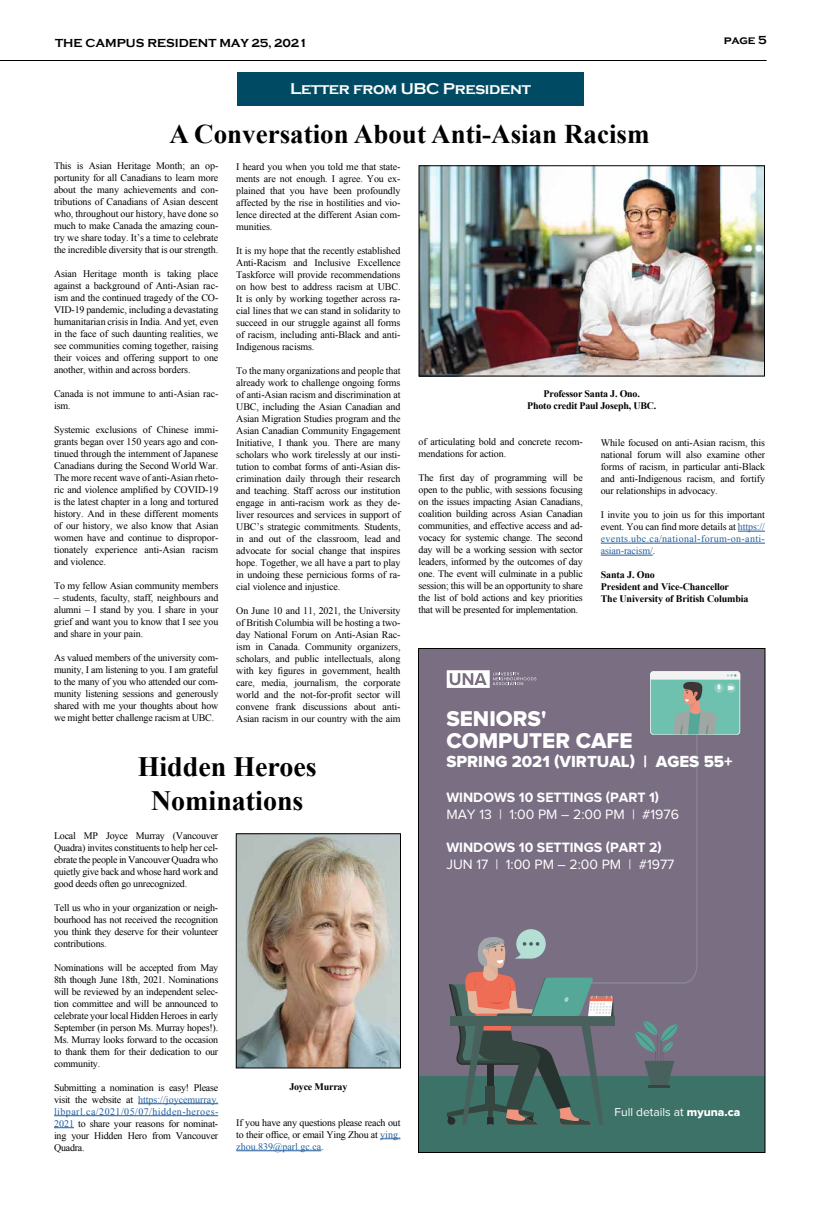
<style>
.page{position:relative;width:819px;height:1224px;background:#fff}
.page>*{position:absolute;margin:0;border:0;box-sizing:border-box;transform-origin:0 0}
.t1{font:700 28px/33.6px "Times New Roman";color:#000;text-align:center}
.t2{font:700 27px "Times New Roman";color:#000}
.t3{font:22.2px/22.8px "Proxima Nova Extrabld";color:#fff}
.t4{font:16.7px "Proxima Nova Extrabld";color:#fff}
.t5{font:700 16px "Copperplate Gothic";letter-spacing:-.02em;color:#fff}
.t6{font:14px "Proxima Nova";color:#fff}
.t7{font:700 14px "Proxima Nova";color:#fff}
.t8{font:700 12px "Copperplate Gothic";color:#000}
.t9{font:12px "Proxima Nova";color:#fff}
.t10{font:10px/12px "Times New Roman";letter-spacing:-.01em;color:#000;text-align:justify}
.t11{font:700 10px/12px "Times New Roman";letter-spacing:-.01em;color:#000;text-align:center}
.s1{color:#215e9e}
.s2{font-family:"Proxima Nova Extrabld"}
</style>
<div class="page">
<hr style="left:0;top:60px;width:767px;height:1px;background:#000">
<img style="left:420px;top:167px;width:343px;height:208px">
<div style="left:418px;top:165px;width:347px;height:212px;border:1px solid #000"></div>
<div style="left:237px;top:72px;width:346px;height:34px;background:#004b63"></div>
<svg style="left:738px;top:531px;width:27px;height:1px"></svg>
<hr style="left:601px;top:543px;width:164px;height:1px;background:#215e9e">
<hr style="left:601px;top:555px;width:52px;height:1px;background:#215e9e">
<hr style="left:138px;top:1103px;width:80px;height:1px;background:#215e9e">
<hr style="left:54px;top:1115px;width:164px;height:1px;background:#215e9e">
<svg style="left:54px;top:1127px;width:20px;height:1px"></svg>
<div style="left:418px;top:648px;width:347px;height:504px;background:#7a6e83"></div>
<div style="left:418px;top:1076px;width:347px;height:76px;background:#3c7267"></div>
<svg style="left:447px;top:670px;width:293px;height:455px"></svg>
<svg style="left:380px;top:1139px;width:20px;height:1px"></svg>
<hr style="left:236px;top:1151px;width:85px;height:1px;background:#215e9e">
<img style="left:238px;top:835px;width:161px;height:231px">
<div style="left:236px;top:833px;width:165px;height:235px;border:1px solid #000"></div>
<p class="t8" style="left:55px;top:37px;width:254px">THE CAMPUS RESIDENT MAY 25, 2021</p>
<p class="t8" style="left:724px;top:34px;width:44px">page 5</p>
<h3 class="t5" style="left:290px;top:80px;width:242px">Letter from UBC President</h3>
<h2 class="t2" style="left:169px;top:115px;width:482px">A Conversation About Anti-Asian Racism</h2>
<p class="t10" style="left:54px;top:160px;width:166px">This is Asian Heritage Month; an op&shy;portunity for all Canadians to learn more about the many achievements and con&shy;tributions of Canadians of Asian descent who, throughout our history, have done so much to make Canada the amazing coun&shy;try we share today. It’s a time to celebrate the incredible diversity that is our strength.</p>
<p class="t10" style="left:54px;top:268px;width:166px">Asian Heritage month is taking place against a background of Anti-Asian rac&shy;ism and the continued tragedy of the CO-VID-19 pandemic, including a devastating humanitarian crisis in India. And yet, even in the face of such daunting realities, we see communities coming together, raising their voices and offering support to one another, within and across borders.</p>
<p class="t10" style="left:54px;top:388px;width:166px">Canada is not immune to anti-Asian rac&shy;ism.</p>
<p class="t10" style="left:54px;top:424px;width:166px">Systemic exclusions of Chinese immi&shy;grants began over 150 years ago and con&shy;tinued through the internment of Japanese Canadians during the Second World War.<br>The more recent wave of anti-Asian rheto&shy;ric and violence amplified by COVID-19 is the latest chapter in a long and tortured history. And in these different moments of our history, we also know that Asian women have and continue to dispropor&shy;tionately experience anti-Asian racism and violence.</p>
<p class="t10" style="left:54px;top:580px;width:166px">To my fellow Asian community members</p>
<p class="t10" style="left:54px;top:592px;width:166px">– students, faculty, staff, neighbours and alumni – I stand by you. I share in your grief and want you to know that I see you and share in your pain.</p>
<p class="t10" style="left:54px;top:652px;width:166px">As valued members of the university com&shy;munity, I am listening to you. I am grateful to the many of you who attended our com&shy;munity listening sessions and generously shared with me your thoughts about how we might better challenge racism at UBC.</p>
<p class="t10" style="left:236px;top:160px;width:166px">I heard you when you told me that state&shy;ments are not enough. I agree. You ex&shy;plained that you have been profoundly affected by the rise in hostilities and vio&shy;lence directed at the different Asian com&shy;munities.</p>
<p class="t10" style="left:236px;top:244px;width:166px">It is my hope that the recently established Anti-Racism and Inclusive Excellence Taskforce will provide recommendations on how best to address racism at UBC.<br>It is only by working together across ra&shy;cial lines that we can stand in solidarity to succeed in our struggle against all forms of racism, including anti-Black and anti-Indigenous racisms.</p>
<p class="t10" style="left:236px;top:364px;width:166px">To the many organizations and people that already work to challenge ongoing forms of anti-Asian racism and discrimination at UBC, including the Asian Canadian and Asian Migration Studies program and the Asian Canadian Community Engagement Initiative, I thank you. There are many scholars who work tirelessly at our insti&shy;tution to combat forms of anti-Asian dis&shy;crimination daily through their research and teaching. Staff across our institution engage in anti-racism work as they de&shy;liver resources and services in support of UBC’s strategic commitments. Students, in and out of the classroom, lead and advocate for social change that inspires hope. Together, we all have a part to play in undoing these pernicious forms of ra&shy;cial violence and injustice.</p>
<p class="t10" style="left:236px;top:604px;width:166px">On June 10 and 11, 2021, the University of British Columbia will be hosting a two&shy;day National Forum on Anti-Asian Rac&shy;ism in Canada. Community organizers, scholars, and public intellectuals, along with key figures in government, health care, media, journalism, the corporate world and the not-for-profit sector will convene frank discussions about anti-Asian racism in our country with the aim</p>
<p class="t11" style="left:527px;top:388px;width:131px">Professor Santa J. Ono.<br>Photo credit Paul Joseph, UBC.</p>
<p class="t10" style="left:419px;top:436px;width:166px">of articulating bold and concrete recom&shy;mendations for action.</p>
<p class="t10" style="left:419px;top:472px;width:166px">The first day of programming will be open to the public, with sessions focusing on the issues impacting Asian Canadians, coalition building across Asian Canadian communities, and effective access and ad&shy;vocacy for systemic change. The second day will be a working session with sector leaders, informed by the outcomes of day one. The event will culminate in a public session; this will be an opportunity to share the list of bold actions and key priorities that will be presented for implementation.</p>
<p class="t10" style="left:601px;top:437px;width:166px">While focused on anti-Asian racism, this national forum will also examine other forms of racism, in particular anti-Black and anti-Indigenous racism, and fortify our relationships in advocacy.</p>
<p class="t10" style="left:601px;top:509px;width:166px">I invite you to join us for this important event. You can find more details at <span class="s1">https:// events.ubc.ca/national-forum-on-anti&shy;asian-racism/</span>.</p>
<p class="t11" style="left:601px;top:568px;width:149px;text-align:left">Santa J. Ono<br>President and Vice-Chancellor<br>The University of British Columbia</p>
<h3 class="t3" style="left:446px;top:707px;width:188px">SENIORS'<br>COMPUTER CAFE</h3>
<h3 class="t4" style="left:446px;top:752px;width:288px">SPRING 2021 (VIRTUAL) | AGES 55+</h3>
<h1 class="t1" style="left:138px;top:749px;width:181px">Hidden Heroes<br>Nominations</h1>
<p class="t10" style="left:54px;top:829px;width:166px">Local MP Joyce Murray (Vancouver Quadra) invites constituents to help her cel&shy;ebrate the people in Vancouver Quadra who quietly give back and whose hard work and good deeds often go unrecognized.</p>
<p class="t10" style="left:54px;top:901px;width:166px">Tell us who in your organization or neigh&shy;bourhood has not received the recognition you think they deserve for their volunteer contributions.</p>
<p class="t10" style="left:54px;top:961px;width:166px">Nominations will be accepted from May 8th though June 18th, 2021. Nominations will be reviewed by an independent selec&shy;tion committee and will be announced to celebrate your local Hidden Heroes in early September (in person Ms. Murray hopes!).<br>Ms. Murray looks forward to the occasion to thank them for their dedication to our community.</p>
<p class="t10" style="left:54px;top:1081px;width:166px">Submitting a nomination is easy! Please visit the website at <span class="s1">https://joycemurray. libparl.ca/2021/05/07/hidden-heroes-2021</span> to share your reasons for nominat&shy;ing your Hidden Hero from Vancouver Quadra.</p>
<h3 class="t7" style="left:446px;top:789px;width:214px">WINDOWS 10 SETTINGS (PART 1)</h3>
<h3 class="t6" style="left:446px;top:806px;width:234px">MAY 13 | 1:00 PM – 2:00 PM | #1976</h3>
<h3 class="t7" style="left:446px;top:840px;width:217px">WINDOWS 10 SETTINGS (PART 2)</h3>
<h3 class="t6" style="left:446px;top:857px;width:230px">JUN 17 | 1:00 PM – 2:00 PM | #1977</h3>
<p class="t11" style="left:289px;top:1081px;width:60px">Joyce Murray</p>
<p class="t9" style="left:615px;top:1106px;width:127px">Full details at <span class="s2">myuna.ca</span></p>
<p class="t10" style="left:236px;top:1116px;width:166px">If you have any questions please reach out to their office, or email Ying Zhou at <span class="s1">ying. zhou.839@parl.gc.ca</span>.</p>
</div>
